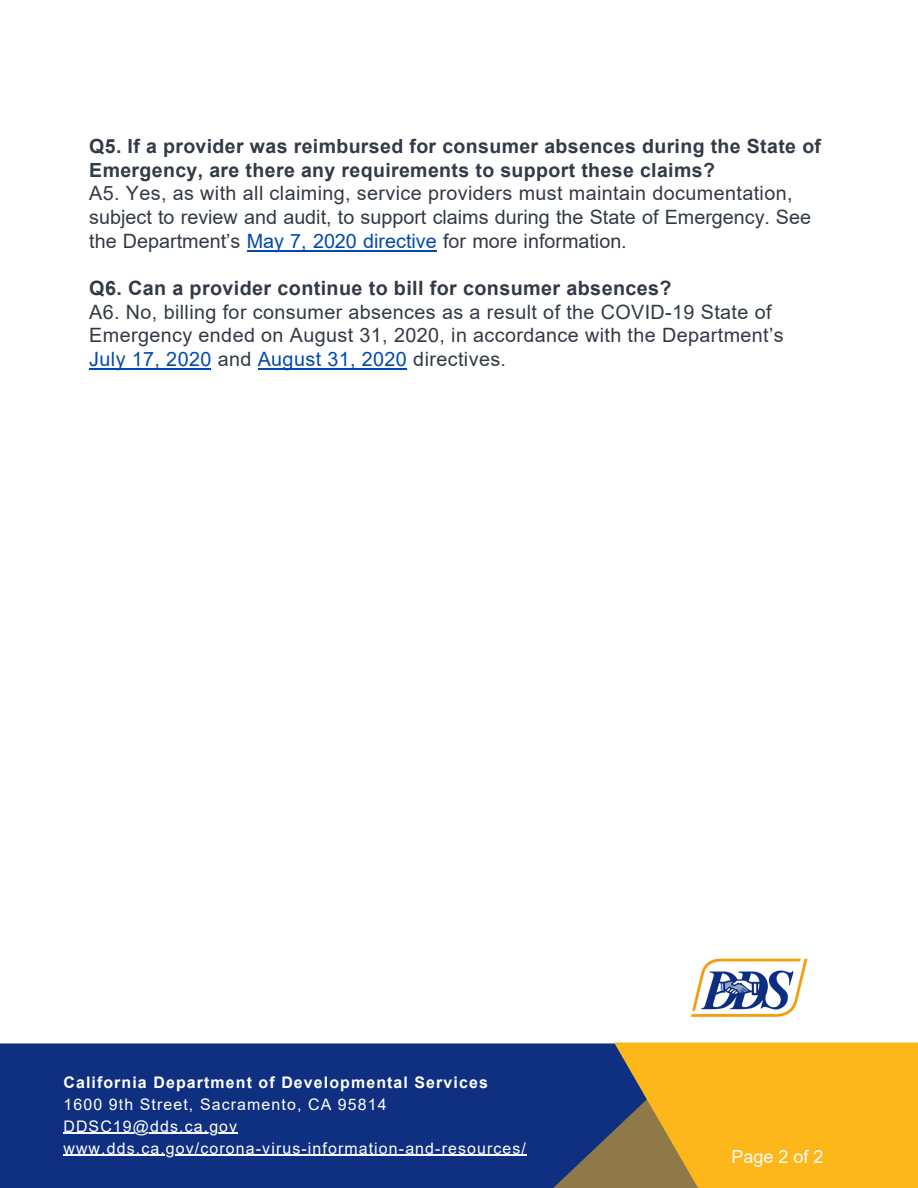
<style>
.page{position:relative;width:918px;height:1188px;background:#fff}
.page>*{position:absolute;margin:0;border:0;box-sizing:border-box;transform-origin:0 0}
.t1{font:19.8px/23.7px "Arial";letter-spacing:.02em;color:#323a46}
.t2{font:19.8px/23.7px "Arial";color:#323a46}
.t3{font:700 19.5px/23.4px "Arial";letter-spacing:.02em;color:#323a46}
.t4{font:18px "Arial";color:#fff}
.t5{font:15.9px "Arial";letter-spacing:.07em;color:#fff}
.t6{font:700 15.9px "Arial";letter-spacing:.07em;color:#fff}
.s1{color:#004aad}
.s2{font-weight:700}
</style>
<div class="page">
<div style="left:0;top:1043px;width:614px;height:145px;background:#0f3081"></div>
<img style="left:691px;top:958px;width:117px;height:59px">
<svg style="left:614px;top:1042px;width:304px;height:55px;background:#efb021"></svg>
<svg style="left:283px;top:1097px;width:635px;height:91px;background:#7b6d53"></svg>
<hr style="left:63px;top:1133px;width:175px;height:1px;background:#fff">
<hr style="left:63px;top:1155px;width:464px;height:1px;background:#fff">
<hr style="left:247px;top:251px;width:190px;height:1px;background:#004aad">
<hr style="left:90px;top:369px;width:121px;height:1px;background:#004aad">
<hr style="left:258px;top:369px;width:149px;height:1px;background:#004aad">
<p class="t3" style="left:89px;top:135px;width:733px">Q5. If a provider was reimbursed for consumer absences during the State of<br>Emergency, are there any requirements to support these claims?</p>
<p class="t2" style="left:89px;top:182px;width:723px">A5. Yes, as with all claiming, service providers must maintain documentation, subject to review and audit, to support claims during the State of Emergency. See the Department’s <span class="s1">May 7, 2020 directive</span> for more information.</p>
<p class="t1" style="left:89px;top:276px;width:696px"><span class="s2">Q6. Can a provider continue to bill for consumer absences?<br></span>A6. No, billing for consumer absences as a result of the COVID-19 State of Emergency ended on August 31, 2020, in accordance with the Department’s <span class="s1">July 17, 2020</span> and <span class="s1">August 31, 2020</span> directives.</p>
<p class="t6" style="left:63px;top:1074px;width:426px">California Department of Developmental Services</p>
<p class="t5" style="left:63px;top:1096px;width:325px">1600 9th Street, Sacramento, CA 95814</p>
<p class="t5" style="left:63px;top:1117px;width:175px">DDSC19@dds.ca.gov</p>
<p class="t5" style="left:63px;top:1139px;width:464px">www.dds.ca.gov/corona-virus-information-and-resources/</p>
<p class="t4" style="left:732px;top:1146px;width:93px">Page 2 of 2</p>
</div>
